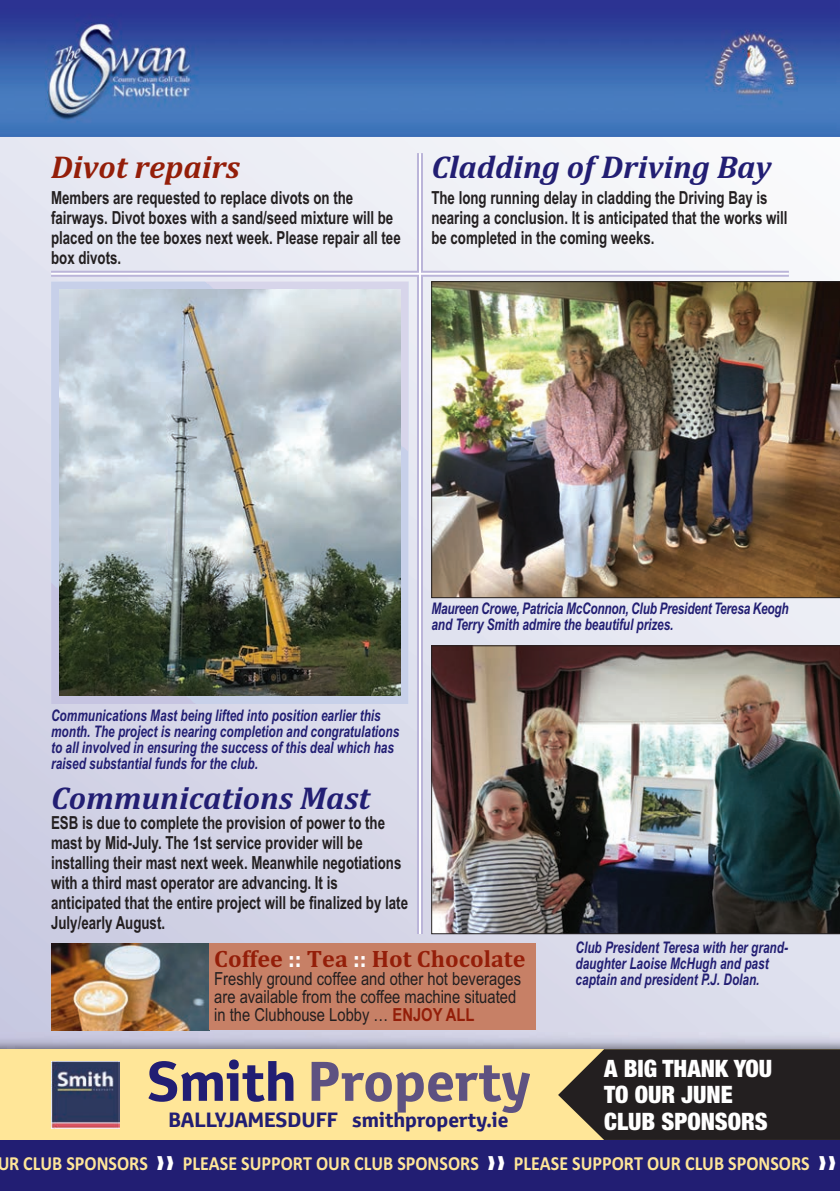
<style>
.page{position:relative;width:840px;height:1191px;background:#fff}
.page>*{position:absolute;margin:0;border:0;box-sizing:border-box;transform-origin:0 0}
.t1{font:700 54px "Toyota Text";color:#221e73}
.t2{font:italic 700 32px "Cambria";color:#221e73}
.t3{font:italic 700 32px "Cambria";color:#941e09}
.t4{font:900 condensed 24px/26.8px "Helvetica Neue";color:#fff}
.t5{font:700 24px "Cambria";color:#941e09}
.t6{font:700 20px "Calibri";color:#ffe698;scale:.9 1}
.t7{font:700 20px "Toyota Text";color:#221e73}
.t8{font:700 18px/20px "Arial Narrow";color:#231f20;scale:.9 1}
.t9{font:18px/18px "Arial Narrow";color:#231f20}
.t10{font:italic 700 16px/16px "Arial Narrow";color:#221e73;scale:.9 1}
.s1{color:#fff}
.s2{font-weight:700;color:#941e09}
</style>
<div class="page">
<img style="left:0;top:136px;width:839px;height:913px">
<img style="left:0;top:0;width:839px;height:136px">
<div style="left:0;top:1049px;width:839px;height:142px;background:#ffe698"></div>
<div style="left:0;top:1140px;width:839px;height:51px;background:#221e73"></div>
<svg style="left:311px;top:1061px;width:219px;height:52px"></svg>
<svg style="left:558px;top:1049px;width:281px;height:91px;background:#352f2a"></svg>
<img style="left:51px;top:281px;width:357px;height:423px">
<img style="left:59px;top:289px;width:341px;height:407px">
<img style="left:431px;top:281px;width:408px;height:317px">
<img style="left:431px;top:645px;width:408px;height:289px">
<img style="left:51px;top:943px;width:158px;height:87px">
<div style="left:209px;top:943px;width:326px;height:87px;background:#c78066"></div>
<div style="left:417px;top:153px;width:6px;height:781px;background:#bbb5d9"></div>
<div style="left:51px;top:271px;width:737px;height:6px;background:#c3bddd"></div>
<hr style="left:51px;top:273px;width:737px;height:2px;background:#fff">
<hr style="left:419px;top:153px;width:2px;height:781px;background:#fff">
<img style="left:51px;top:1061px;width:68px;height:67px">
<h2 class="t3" style="left:51px;top:148px;width:190px">Divot repairs</h2>
<p class="t8" style="left:51px;top:188px;width:390px">Members are requested to replace divots on the fairways. Divot boxes with a sand/seed mixture will be placed on the tee boxes next week. Please repair all tee box divots.</p>
<h2 class="t2" style="left:431px;top:148px;width:341px">Cladding of Driving Bay</h2>
<p class="t8" style="left:431px;top:188px;width:397px">the long running delay in cladding the Driving Bay is nearing a conclusion. it is anticipated that the works will be completed in the coming weeks.</p>
<p class="t10" style="left:431px;top:600px;width:398px">Maureen Crowe, Patricia McConnon, Club President Teresa Keogh and Terry Smith admire the beautiful prizes.</p>
<p class="t10" style="left:51px;top:707px;width:388px">Communications Mast being lifted into position earlier this month. The project is nearing completion and congratulations to all involved in ensuring the success of this deal which has raised substantial funds for the club.</p>
<h2 class="t2" style="left:51px;top:779px;width:320px">Communications Mast</h2>
<p class="t8" style="left:51px;top:812px;width:398px">esB is due to complete the provision of power to the mast by Mid-July. the 1st service provider will be installing their mast next week. Meanwhile negotiations with a third mast operator are advancing. it is anticipated that the entire project will be finalized by late July/early august.</p>
<h3 class="t5" style="left:214px;top:944px;width:312px">Coffee <span class="s1">::</span> Tea <span class="s1">::</span> Hot Chocolate</h3>
<p class="t9" style="left:214px;top:969px;width:308px">Freshly ground coffee and other hot beverages are available from the coffee machine situated in the Clubhouse Lobby … <span class="s2">enJOY aLL</span></p>
<h1 class="t1" style="left:147px;top:1045px;width:151px">Smith</h1>
<p class="t7" style="left:168px;top:1106px;width:341px">BALLYJAMESDUFF smithproperty.ie</p>
<p class="t10" style="left:575px;top:939px;width:237px">Club President Teresa with her grand&shy;daughter Laoise McHugh and past captain and president P.J. Dolan.</p>
<h3 class="t4" style="left:603px;top:1054px;width:169px">A BIG THANK YOU<br>TO OUR JUNE<br>CLUB SPONSORS</h3>
<p class="t6" style="left:-3px;top:1151px;width:932px">UR CLUB SPONSORS <span class="s1">❱❱</span> PLEASE SUPPORT OUR CLUB SPONSORS <span class="s1">❱❱</span> PLEASE SUPPORT OUR CLUB SPONSORS <span class="s1">❱❱</span></p>
</div>
